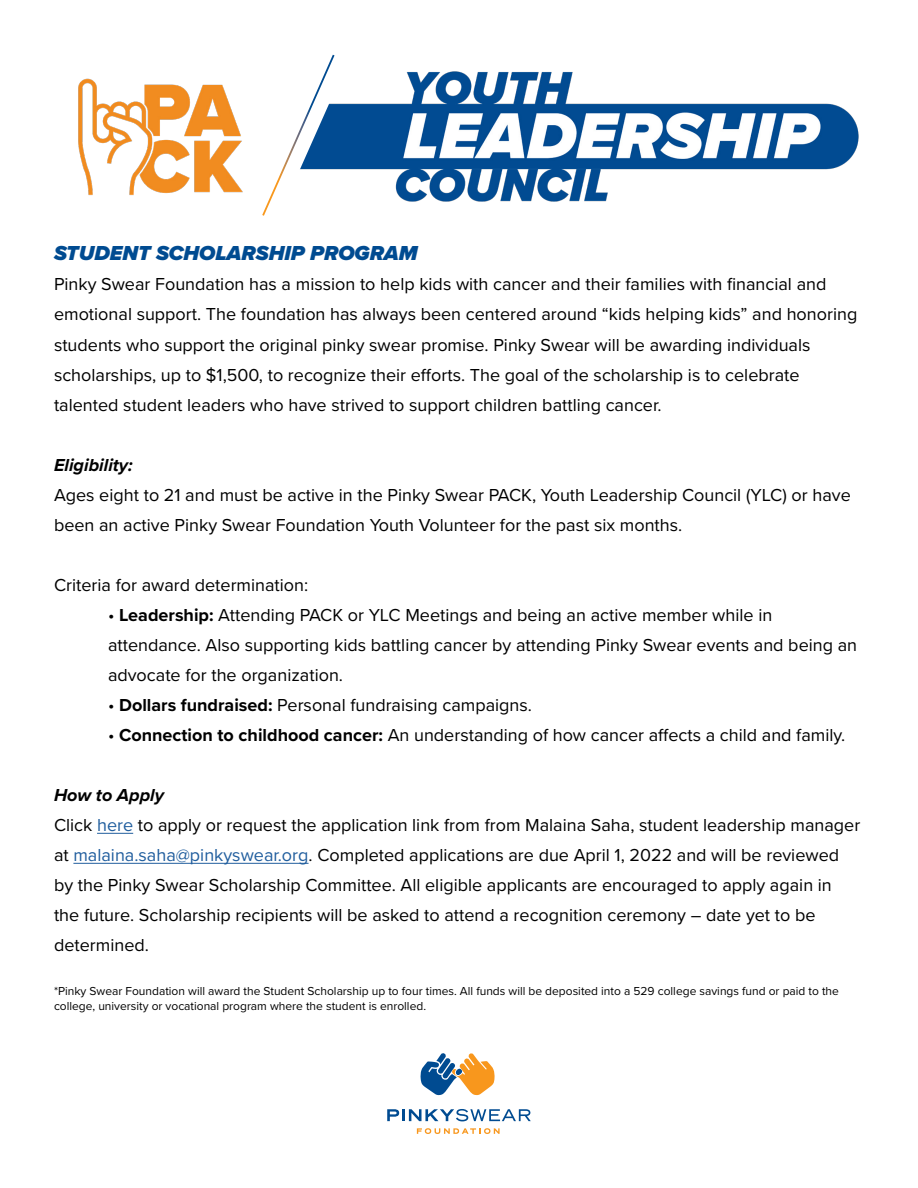
<style>
.page{position:relative;width:918px;height:1188px;background:#fff}
.page>*{position:absolute;margin:0;border:0;box-sizing:border-box;transform-origin:0 0}
.t1{font:italic 900 21px "Proxima Nova";color:#004b91}
.t2{font:18px/30px "Proxima Nova";color:#000}
.t3{font:italic 700 18px "Proxima Nova";color:#000}
.t4{font:12px/15px "Proxima Nova";color:#000}
.s1{font-weight:700}
.s2{font-weight:700;font-style:italic}
.s3{color:#215e9e}
</style>
<div class="page">
<hr style="left:97px;top:833px;width:36px;height:1px;background:#215e9e">
<hr style="left:73px;top:863px;width:236px;height:1px;background:#215e9e">
<svg style="left:387px;top:1109px;width:144px;height:12px"></svg>
<svg style="left:417px;top:1128px;width:83px;height:6px"></svg>
<svg style="left:420px;top:1053px;width:75px;height:43px"></svg>
<img style="left:336px;top:71px;width:523px;height:131px">
<svg style="left:78px;top:54px;width:258px;height:162px"></svg>
<p class="t1" style="left:54px;top:238px;width:365px">STUDENT SCHOLARSHIP PROGRAM</p>
<p class="t2" style="left:54px;top:269px;width:805px">Pinky Swear Foundation has a mission to help kids with cancer and their families with financial and emotional support. The foundation has always been centered around “kids helping kids” and honoring students who support the original pinky swear promise. Pinky Swear will be awarding individuals scholarships, up to $1,500, to recognize their efforts. The goal of the scholarship is to celebrate talented student leaders who have strived to support children battling cancer.</p>
<p class="t3" style="left:54px;top:451px;width:80px">Eligibility:</p>
<p class="t2" style="left:54px;top:479px;width:798px">Ages eight to 21 and must be active in the Pinky Swear PACK, Youth Leadership Council (YLC) or have been an active Pinky Swear Foundation Youth Volunteer for the past six months.</p>
<p class="t2" style="left:54px;top:569px;width:256px">Criteria for award determination:</p>
<p class="t2" style="left:108px;top:599px;width:751px">• <span class="s1">Leadership:</span> Attending PACK or YLC Meetings and being an active member while in attendance. Also supporting kids battling cancer by attending Pinky Swear events and being an advocate for the organization.</p>
<p class="t2" style="left:108px;top:689px;width:426px">• <span class="s1">Dollars fundraised:</span> Personal fundraising campaigns.</p>
<p class="t2" style="left:108px;top:719px;width:739px">• <span class="s1">Connection to childhood cancer:</span> An understanding of how cancer affects a child and family.</p>
<p class="t2" style="left:54px;top:779px;width:808px"><span class="s2">How to Apply<br></span>Click <span class="s3">here</span> to apply or request the application link from from Malaina Saha, student leadership manager at <span class="s3">malaina.saha@pinkyswear.org</span>. Completed applications are due April 1, 2022 and will be reviewed by the Pinky Swear Scholarship Committee. All eligible applicants are encouraged to apply again in the future. Scholarship recipients will be asked to attend a recognition ceremony – date yet to be determined.</p>
<p class="t4" style="left:54px;top:983px;width:787px">*Pinky Swear Foundation will award the Student Scholarship up to four times. All funds will be deposited into a 529 college savings fund or paid to the college, university or vocational program where the student is enrolled.</p>
</div>
